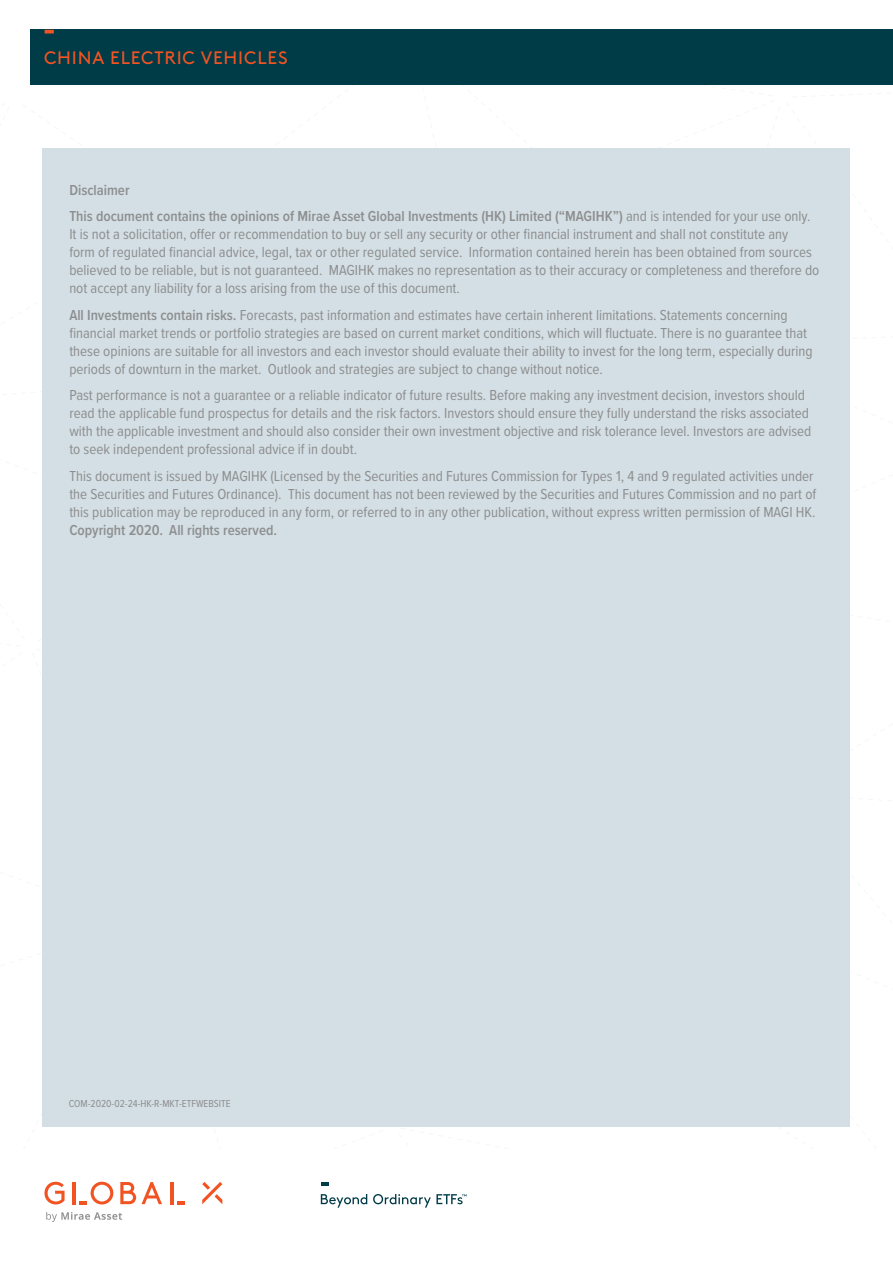
<style>
.page{position:relative;width:893px;height:1263px;background:#fff}
.page>*{position:absolute;margin:0;border:0;box-sizing:border-box;transform-origin:0 0}
.t1{font:18px "Brown Std";letter-spacing:.045em;color:#f15422}
.t2{font:15px/18px "Proxima Nova Cond";color:#8e8e8f}
.t3{font:600 15px/26.5px "Proxima Nova Cond";color:#8e8e8f}
.t4{font:10.5px "Proxima Nova Cond";color:#8e8e8f}
.s1{font-weight:400}
.s2{font-weight:600}
</style>
<div class="page">
<div style="left:30px;top:30px;width:863px;height:55px;background:#003b48"></div>
<svg style="left:45px;top:30px;width:9px;height:4px"></svg>
<svg style="left:120px;top:1182px;width:42px;height:22px"></svg>
<svg style="left:202px;top:1182px;width:20px;height:22px"></svg>
<hr style="left:170px;top:1182px;width:4px;height:22px;background:#f15422">
<svg style="left:177px;top:1201px;width:8px;height:3px"></svg>
<svg style="left:44px;top:1182px;width:21px;height:22px"></svg>
<hr style="left:73px;top:1182px;width:3px;height:22px;background:#f15422">
<svg style="left:79px;top:1182px;width:34px;height:22px"></svg>
<svg style="left:46px;top:1212px;width:76px;height:10px"></svg>
<svg style="left:321px;top:1194px;width:46px;height:13px"></svg>
<svg style="left:373px;top:1194px;width:93px;height:13px"></svg>
<svg style="left:321px;top:1183px;width:8px;height:3px"></svg>
<div style="left:43px;top:149px;width:807px;height:978px;background:#d3dfe4"></div>
<p class="t1" style="left:44px;top:48px;width:245px">CHINA ELECTRIC VEHICLES</p>
<p class="t3" style="left:69px;top:176px;width:743px">Disclaimer<br>This document contains the opinions of Mirae Asset Global Investments (HK) Limited (“MAGIHK”) <span class="s1">and is intended for your use only.</span></p>
<p class="t2" style="left:69px;top:225px;width:752px">It is not a solicitation, offer or recommendation to buy or sell any security or other financial instrument and shall not constitute any<br>form of regulated financial advice, legal, tax or other regulated service. Information contained herein has been obtained from sources believed to be reliable, but is not guaranteed. MAGIHK makes no representation as to their accuracy or completeness and therefore do not accept any liability for a loss arising from the use of this document.</p>
<p class="t2" style="left:69px;top:305px;width:745px"><span class="s2">All Investments contain risks.</span> Forecasts, past information and estimates have certain inherent limitations. Statements concerning financial market trends or portfolio strategies are based on current market conditions, which will fluctuate. There is no guarantee that these opinions are suitable for all investors and each investor should evaluate their ability to invest for the long term, especially during periods of downturn in the market. Outlook and strategies are subject to change without notice.</p>
<p class="t2" style="left:69px;top:386px;width:744px">Past performance is not a guarantee or a reliable indicator of future results. Before making any investment decision, investors should read the applicable fund prospectus for details and the risk factors. Investors should ensure they fully understand the risks associated with the applicable investment and should also consider their own investment objective and risk tolerance level. Investors are advised to seek independent professional advice if in doubt.</p>
<p class="t2" style="left:69px;top:466px;width:748px">This document is issued by MAGIHK (Licensed by the Securities and Futures Commission for Types 1, 4 and 9 regulated activities under the Securities and Futures Ordinance). This document has not been reviewed by the Securities and Futures Commission and no part of this publication may be reproduced in any form, or referred to in any other publication, without express written permission of MAGI HK.</p>
<p class="t3" style="left:69px;top:516px;width:209px">Copyright 2020. All rights reserved.</p>
<p class="t4" style="left:69px;top:1095px;width:163px">COM-2020-02-24-HK-R-MKT-ETFWEBSITE</p>
</div>
